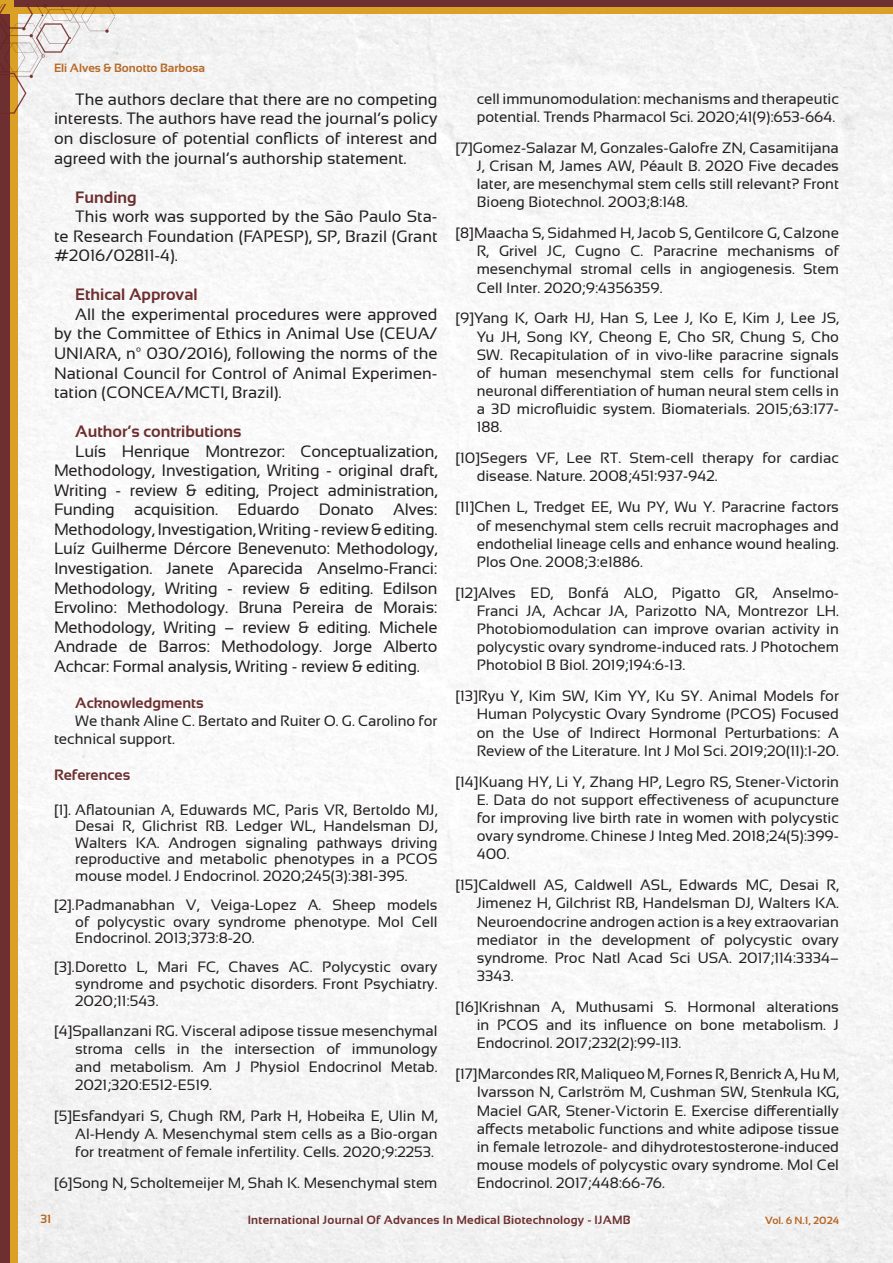
<style>
.page{position:relative;width:893px;height:1263px;background:#fff}
.page>*{position:absolute;margin:0;border:0;box-sizing:border-box;transform-origin:0 0}
.t1{font:16.5px/19.5px "Sansation";color:#231f20;text-align:justify}
.t2{font:700 16.5px "Sansation";color:#6d2f30}
.t3{font:15px/18.1px "Sansation";color:#231f20;text-align:justify}
.t4{font:700 15px "Sansation";color:#6d2f30}
.t5{font:700 12px "Sansation";letter-spacing:.02em;color:#6d2f30}
.t6{font:700 12px "Sansation";color:#b76926}
.t7{font:700 10.5px "Sansation";color:#b76926}
</style>
<div class="page">
<img style="left:17px;top:14px;width:876px;height:1249px">
<div style="left:0;top:7px;width:14px;height:1256px;background:#6d2f30"></div>
<div style="left:10px;top:0;width:7px;height:1263px;background:#daa126"></div>
<div style="left:10px;top:0;width:883px;height:9px;background:#6d2f30"></div>
<div style="left:0;top:7px;width:891px;height:7px;background:#daa126"></div>
<svg style="left:891px;top:7px;width:2px;height:7px"></svg>
<div style="left:0;top:0;width:14px;height:8px;background:#daa126"></div>
<img style="left:0;top:4px;width:115px;height:166px">
<p class="t6" style="left:54px;top:61px;width:153px">Eli Alves &amp; Bonotto Barbosa</p>
<p class="t1" style="left:54px;top:89px;width:385px;text-indent:21px">The authors declare that there are no competing interests. The authors have read the journal’s policy on disclosure of potential conflicts of interest and agreed with the journal’s authorship statement.</p>
<p class="t2" style="left:75px;top:188px;width:63px">Funding</p>
<p class="t1" style="left:54px;top:207px;width:385px;text-indent:21px">This work was supported by the São Paulo Sta&shy;te Research Foundation (FAPESP), SP, Brazil (Grant #2016/02811-4).</p>
<p class="t2" style="left:75px;top:285px;width:124px">Ethical Approval</p>
<p class="t1" style="left:54px;top:304px;width:385px;text-indent:21px">All the experimental procedures were approved by the Committee of Ethics in Animal Use (CEUA/ UNIARA, nº 030/2016), following the norms of the National Council for Control of Animal Experimen&shy;tation (CONCEA/MCTI, Brazil).</p>
<p class="t2" style="left:75px;top:422px;width:168px">Author’s contributions</p>
<p class="t1" style="left:54px;top:441px;width:385px;text-indent:21px">Luís Henrique Montrezor: Conceptualization, Methodology, Investigation, Writing - original draft, Writing - review &amp; editing, Project administration, Funding acquisition. Eduardo Donato Alves:<br>Methodology, Investigation, Writing - review &amp; editing.<br>Luíz Guilherme Dércore Benevenuto: Methodology, Investigation. Janete Aparecida Anselmo-Franci:<br>Methodology, Writing - review &amp; editing. Edilson Ervolino: Methodology. Bruna Pereira de Morais:<br>Methodology, Writing – review &amp; editing. Michele Andrade de Barros: Methodology. Jorge Alberto Achcar: Formal analysis, Writing - review &amp; editing.</p>
<p class="t4" style="left:75px;top:694px;width:130px">Acknowledgments</p>
<p class="t3" style="left:54px;top:712px;width:385px;text-indent:21px">We thank Aline C. Bertato and Ruiter O. G. Carolino for technical support.</p>
<p class="t4" style="left:54px;top:766px;width:78px">References</p>
<p class="t3" style="left:75px;top:801px;width:364px;line-height:16.5px;text-indent:-21px">[1]. Aflatounian A, Eduwards MC, Paris VR, Bertoldo MJ, Desai R, Glichrist RB. Ledger WL, Handelsman DJ, Walters KA. Androgen signaling pathways driving reproductive and metabolic phenotypes in a PCOS mouse model. J Endocrinol. 2020;245(3):381-395.</p>
<p class="t3" style="left:75px;top:896px;width:364px;line-height:16.5px;text-indent:-21px">[2].Padmanabhan V, Veiga-Lopez A. Sheep models of polycystic ovary syndrome phenotype. Mol Cell Endocrinol. 2013;373:8-20.</p>
<p class="t3" style="left:75px;top:959px;width:364px;line-height:16.5px;text-indent:-21px">[3].Doretto L, Mari FC, Chaves AC. Polycystic ovary syndrome and psychotic disorders. Front Psychiatry.<br>2020;11:543.</p>
<p class="t3" style="left:75px;top:1022px;width:364px;text-indent:-21px">[4]Spallanzani RG. Visceral adipose tissue mesenchymal stroma cells in the intersection of immunology and metabolism. Am J Physiol Endocrinol Metab.<br>2021;320:E512-E519.</p>
<p class="t3" style="left:75px;top:1107px;width:364px;text-indent:-21px">[5]Esfandyari S, Chugh RM, Park H, Hobeika E, Ulin M, Al-Hendy A. Mesenchymal stem cells as a Bio-organ for treatment of female infertility. Cells. 2020;9:2253.</p>
<p class="t3" style="left:54px;top:1174px;width:385px">[6]Song N, Scholtemeijer M, Shah K. Mesenchymal stem</p>
<p class="t3" style="left:477px;top:89px;width:364px">cell immunomodulation: mechanisms and therapeutic potential. Trends Pharmacol Sci. 2020;41(9):653-664.</p>
<p class="t3" style="left:477px;top:138px;width:364px;text-indent:-21px">[7]Gomez-Salazar M, Gonzales-Galofre ZN, Casamitijana J, Crisan M, James AW, Péault B. 2020 Five decades later, are mesenchymal stem cells still relevant? Front Bioeng Biotechnol. 2003;8:148.</p>
<p class="t3" style="left:477px;top:224px;width:364px;text-indent:-21px">[8]Maacha S, Sidahmed H, Jacob S, Gentilcore G, Calzone R, Grivel JC, Cugno C. Paracrine mechanisms of mesenchymal stromal cells in angiogenesis. Stem Cell Inter. 2020;9:4356359.</p>
<p class="t3" style="left:477px;top:309px;width:364px;text-indent:-21px">[9]Yang K, Oark HJ, Han S, Lee J, Ko E, Kim J, Lee JS, Yu JH, Song KY, Cheong E, Cho SR, Chung S, Cho SW. Recapitulation of in vivo-like paracrine signals of human mesenchymal stem cells for functional neuronal differentiation of human neural stem cells in a 3D microfluidic system. Biomaterials. 2015;63:177- 188.</p>
<p class="t3" style="left:477px;top:449px;width:364px;text-indent:-21px">[10]Segers VF, Lee RT. Stem-cell therapy for cardiac disease. Nature. 2008;451:937-942.</p>
<p class="t3" style="left:477px;top:498px;width:364px;text-indent:-21px">[11]Chen L, Tredget EE, Wu PY, Wu Y. Paracrine factors of mesenchymal stem cells recruit macrophages and endothelial lineage cells and enhance wound healing.<br>Plos One. 2008;3:e1886.</p>
<p class="t3" style="left:477px;top:583px;width:364px;text-indent:-21px">[12]Alves ED, Bonfá ALO, Pigatto GR, Anselmo-Franci JA, Achcar JA, Parizotto NA, Montrezor LH.<br>Photobiomodulation can improve ovarian activity in polycystic ovary syndrome-induced rats. J Photochem Photobiol B Biol. 2019;194:6-13.</p>
<p class="t3" style="left:477px;top:687px;width:364px;text-indent:-21px">[13]Ryu Y, Kim SW, Kim YY, Ku SY. Animal Models for Human Polycystic Ovary Syndrome (PCOS) Focused on the Use of Indirect Hormonal Perturbations: A Review of the Literature. Int J Mol Sci. 2019;20(11):1-20.</p>
<p class="t3" style="left:477px;top:772px;width:364px;text-indent:-21px">[14]Kuang HY, Li Y, Zhang HP, Legro RS, Stener-Victorin E. Data do not support effectiveness of acupuncture for improving live birth rate in women with polycystic ovary syndrome. Chinese J Integ Med. 2018;24(5):399- 400.</p>
<p class="t3" style="left:477px;top:876px;width:364px;text-indent:-21px">[15]Caldwell AS, Caldwell ASL, Edwards MC, Desai R, Jimenez H, Gilchrist RB, Handelsman DJ, Walters KA.<br>Neuroendocrine androgen action is a key extraovarian mediator in the development of polycystic ovary syndrome. Proc Natl Acad Sci USA. 2017;114:3334– 3343.</p>
<p class="t3" style="left:477px;top:998px;width:364px;text-indent:-21px">[16]Krishnan A, Muthusami S. Hormonal alterations in PCOS and its influence on bone metabolism. J Endocrinol. 2017;232(2):99-113.</p>
<p class="t3" style="left:477px;top:1065px;width:364px;text-indent:-21px">[17]Marcondes RR, Maliqueo M, Fornes R, Benrick A, Hu M, Ivarsson N, Carlström M, Cushman SW, Stenkula KG, Maciel GAR, Stener-Victorin E. Exercise differentially affects metabolic functions and white adipose tissue in female letrozole- and dihydrotestosterone-induced mouse models of polycystic ovary syndrome. Mol Cel Endocrinol. 2017;448:66-76.</p>
<p class="t6" style="left:40px;top:1212px;width:12px">31</p>
<p class="t5" style="left:248px;top:1213px;width:384px">International Journal Of Advances In Medical Biotechnology - IJAMB</p>
<p class="t7" style="left:765px;top:1214px;width:75px">Vol. 6 N.1, 2024</p>
</div>
